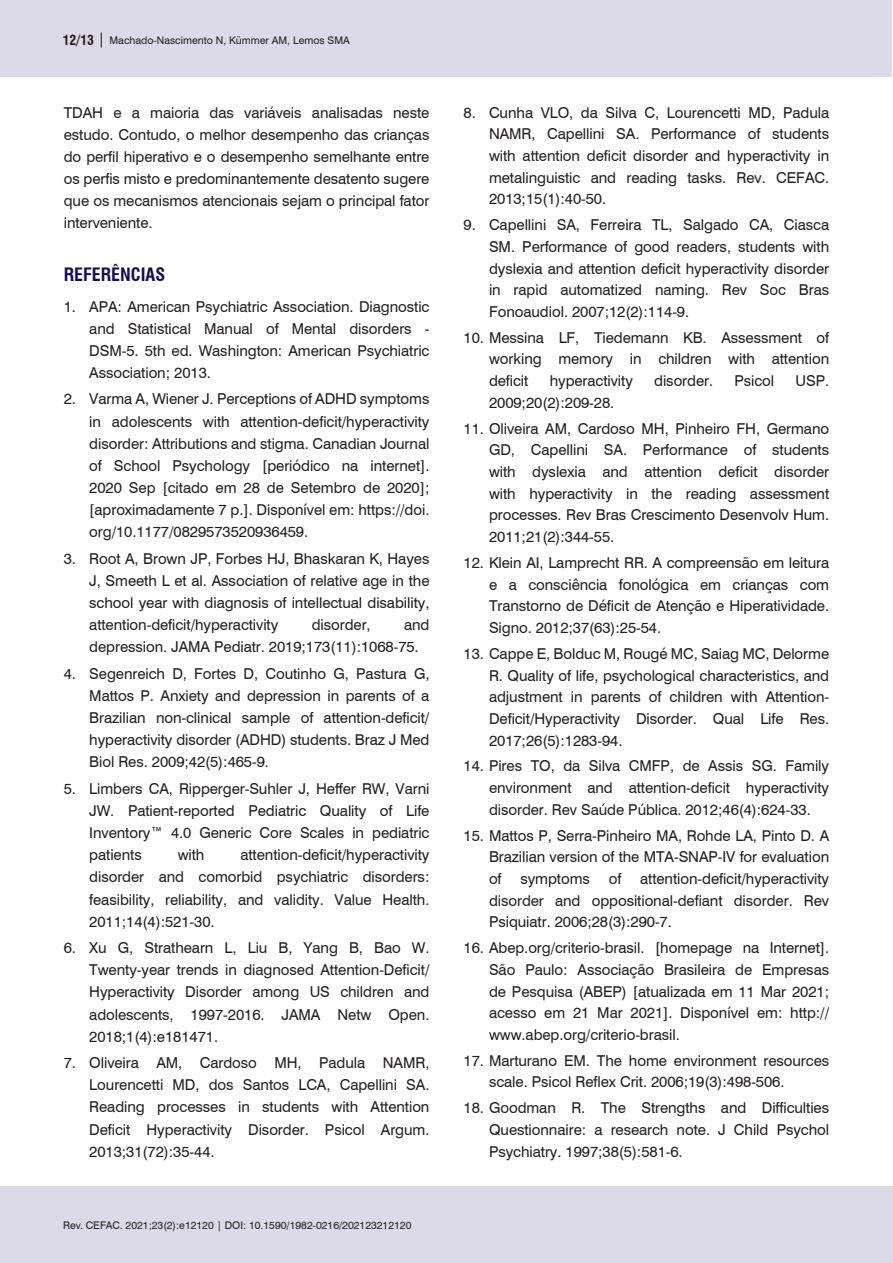
<style>
.page{position:relative;width:893px;height:1263px;background:#fff}
.page>*{position:absolute;margin:0;border:0;box-sizing:border-box;transform-origin:0 0}
.Nivel_1{font:700 condensed 18px "Swiss 721 BT";color:#18085f}
.Corpo_do_texto{font:15px/22.2px "Swiss 721 BT";letter-spacing:-.005em;color:#231f20;text-align:justify}
.t1{font:10.5px "Swiss 721 BT";color:#231f20}
.s1{font-weight:700;font-stretch:condensed;font-size:13.5px}
.s2{font-size:15px}
</style>
<div class="page">
<div style="left:0;top:1186px;width:892px;height:77px;background:#dcdae7"></div>
<div style="left:0;top:0;width:892px;height:77px;background:#dcdae7"></div>
<p class="t1" style="left:63px;top:34px;width:289px"><span class="s1">12/13</span> <span class="s2">|</span> Machado-Nascimento N, Kümmer AM, Lemos SMA</p>
<p class="Corpo_do_texto" style="left:64px;top:101px;width:367px">TDAH e a maioria das variáveis analisadas neste estudo. Contudo, o melhor desempenho das crianças do perfil hiperativo e o desempenho semelhante entre os perfis misto e predominantemente desatento sugere que os mecanismos atencionais sejam o principal fator interveniente.</p>
<p class="Nivel_1" style="left:64px;top:264px;width:103px">REFERÊNCIAS</p>
<p class="Corpo_do_texto" style="left:89px;top:295px;width:342px;text-indent:-26px">1. APA: American Psychiatric Association. Diagnostic and Statistical Manual of Mental disorders - DSM-5. 5th ed. Washington: American Psychiatric Association; 2013.</p>
<p class="Corpo_do_texto" style="left:89px;top:388px;width:342px;text-indent:-26px">2. Varma A, Wiener J. Perceptions of ADHD symptoms in adolescents with attention-deficit/hyperactivity disorder: Attributions and stigma. Canadian Journal of School Psychology [periódico na internet].<br>2020 Sep [citado em 28 de Setembro de 2020]; [aproximadamente 7 p.]. Disponível em: https://doi. org/10.1177/0829573520936459.</p>
<p class="Corpo_do_texto" style="left:89px;top:547px;width:342px;text-indent:-26px">3. Root A, Brown JP, Forbes HJ, Bhaskaran K, Hayes J, Smeeth L et al. Association of relative age in the school year with diagnosis of intellectual disability, attention-deficit/hyperactivity</p>
<p class="Corpo_do_texto" style="left:89px;top:614px;width:342px;text-indent:315px">and depression. JAMA Pediatr. 2019;173(11):1068-75.</p>
<p class="Corpo_do_texto" style="left:89px;top:662px;width:342px;text-indent:-26px">4. Segenreich D, Fortes D, Coutinho G, Pastura G, Mattos P. Anxiety and depression in parents of a Brazilian non-clinical sample of attention-deficit/ hyperactivity disorder (ADHD) students. Braz J Med Biol Res. 2009;42(5):465-9.</p>
<p class="Corpo_do_texto" style="left:89px;top:777px;width:342px;text-indent:-26px">5. Limbers CA, Ripperger-Suhler J, Heffer RW, Varni JW. Patient-reported Pediatric Quality of Life Inventory™ 4.0 Generic Core Scales in pediatric patients</p>
<p class="Corpo_do_texto" style="left:312px;top:614px;width:60px">disorder,</p>
<p class="Corpo_do_texto" style="left:89px;top:844px;width:342px;text-indent:151px">attention-deficit/hyperactivity disorder and comorbid psychiatric disorders: feasibility, reliability, and validity. Value Health.<br>2011;14(4):521-30.</p>
<p class="Corpo_do_texto" style="left:89px;top:936px;width:342px;text-indent:-26px">6. Xu G, Strathearn L, Liu B, Yang B, Bao W.<br>Twenty-year trends in diagnosed Attention-Deficit/ Hyperactivity Disorder among US children and adolescents, 1997-2016. JAMA Netw Open.<br>2018;1(4):e181471.</p>
<p class="Corpo_do_texto" style="left:89px;top:1051px;width:342px;text-indent:-26px">7. Oliveira AM, Cardoso MH, Padula NAMR, Lourencetti MD, dos Santos LCA, Capellini SA.<br>Reading processes in students with Attention Deficit Hyperactivity Disorder. Psicol Argum.<br>2013;31(72):35-44.</p>
<p class="Corpo_do_texto" style="left:178px;top:844px;width:28px">with</p>
<p class="t1" style="left:63px;top:1218px;width:350px">Rev. CEFAC. 2021;23(2):e12120 | DOI: 10.1590/1982-0216/202123212120</p>
<p class="Corpo_do_texto" style="left:489px;top:101px;width:342px;line-height:21.6px;text-indent:-26px">8. Cunha VLO, da Silva C, Lourencetti MD, Padula NAMR, Capellini SA. Performance of students with attention deficit disorder and hyperactivity in metalinguistic and reading tasks. Rev. CEFAC.<br>2013;15(1):40-50.</p>
<p class="Corpo_do_texto" style="left:489px;top:214px;width:342px;line-height:21.6px;text-indent:-26px">9. Capellini SA, Ferreira TL, Salgado CA, Ciasca SM. Performance of good readers, students with dyslexia and attention deficit hyperactivity disorder in rapid automatized naming. Rev Soc Bras Fonoaudiol. 2007;12(2):114-9.</p>
<p class="Corpo_do_texto" style="left:489px;top:327px;width:342px;line-height:21.6px;text-indent:-26px">10. Messina LF, Tiedemann KB. Assessment of working memory in children with attention deficit</p>
<p class="Corpo_do_texto" style="left:550px;top:370px;width:85px">hyperactivity</p>
<p class="Corpo_do_texto" style="left:654px;top:370px;width:60px">disorder.</p>
<p class="Corpo_do_texto" style="left:734px;top:370px;width:41px">Psicol</p>
<p class="Corpo_do_texto" style="left:795px;top:370px;width:35px">USP.</p>
<p class="Corpo_do_texto" style="left:489px;top:391px;width:127px">2009;20(2):209-28.</p>
<p class="Corpo_do_texto" style="left:489px;top:417px;width:342px;line-height:21.6px;text-indent:-26px">11. Oliveira AM, Cardoso MH, Pinheiro FH, Germano GD, Capellini SA. Performance of students with dyslexia and attention deficit disorder with hyperactivity in the reading assessment processes. Rev Bras Crescimento Desenvolv Hum.<br>2011;21(2):344-55.</p>
<p class="Corpo_do_texto" style="left:489px;top:552px;width:342px;line-height:21.6px;text-indent:-26px">12. Klein AI, Lamprecht RR. A compreensão em leitura e a consciência fonológica em crianças com Transtorno de Déficit de Atenção e Hiperatividade.<br>Signo. 2012;37(63):25-54.</p>
<p class="Corpo_do_texto" style="left:489px;top:643px;width:342px;line-height:21.6px;text-indent:-26px">13. Cappe E, Bolduc M, Rougé MC, Saiag MC, Delorme R. Quality of life, psychological characteristics, and adjustment in parents of children with Attention-Deficit/Hyperactivity Disorder. Qual Life Res.<br>2017;26(5):1283-94.</p>
<p class="Corpo_do_texto" style="left:489px;top:755px;width:342px;line-height:21.6px;text-indent:-26px">14. Pires TO, da Silva CMFP, de Assis SG. Family environment and attention-deficit hyperactivity disorder. Rev Saúde Pública. 2012;46(4):624-33.</p>
<p class="Corpo_do_texto" style="left:489px;top:824px;width:342px;line-height:21.6px;text-indent:-26px">15. Mattos P, Serra-Pinheiro MA, Rohde LA, Pinto D. A Brazilian version of the MTA-SNAP-IV for evaluation of</p>
<p class="Corpo_do_texto" style="left:489px;top:868px;width:342px;line-height:21.6px;text-indent:151px">attention-deficit/hyperactivity disorder and oppositional-defiant disorder. Rev Psiquiatr. 2006;28(3):290-7.</p>
<p class="Corpo_do_texto" style="left:489px;top:937px;width:342px;line-height:21.6px;text-indent:-26px">16. Abep.org/criterio-brasil. [homepage na Internet].<br>São Paulo: Associação Brasileira de Empresas de Pesquisa (ABEP) [atualizada em 11 Mar 2021; acesso em 21 Mar 2021]. Disponível em: http:// www.abep.org/criterio-brasil.</p>
<p class="Corpo_do_texto" style="left:489px;top:1049px;width:342px;line-height:21.6px;text-indent:-26px">17. Marturano EM. The home environment resources scale. Psicol Reflex Crit. 2006;19(3):498-506.</p>
<p class="Corpo_do_texto" style="left:489px;top:1097px;width:342px;line-height:21.6px;text-indent:-26px">18. Goodman R. The Strengths and Difficulties Questionnaire: a research note. J Child Psychol Psychiatry. 1997;38(5):581-6.</p>
<p class="Corpo_do_texto" style="left:520px;top:867px;width:71px">symptoms</p>
<p class="Corpo_do_texto" style="left:609px;top:867px;width:14px">of</p>
</div>
